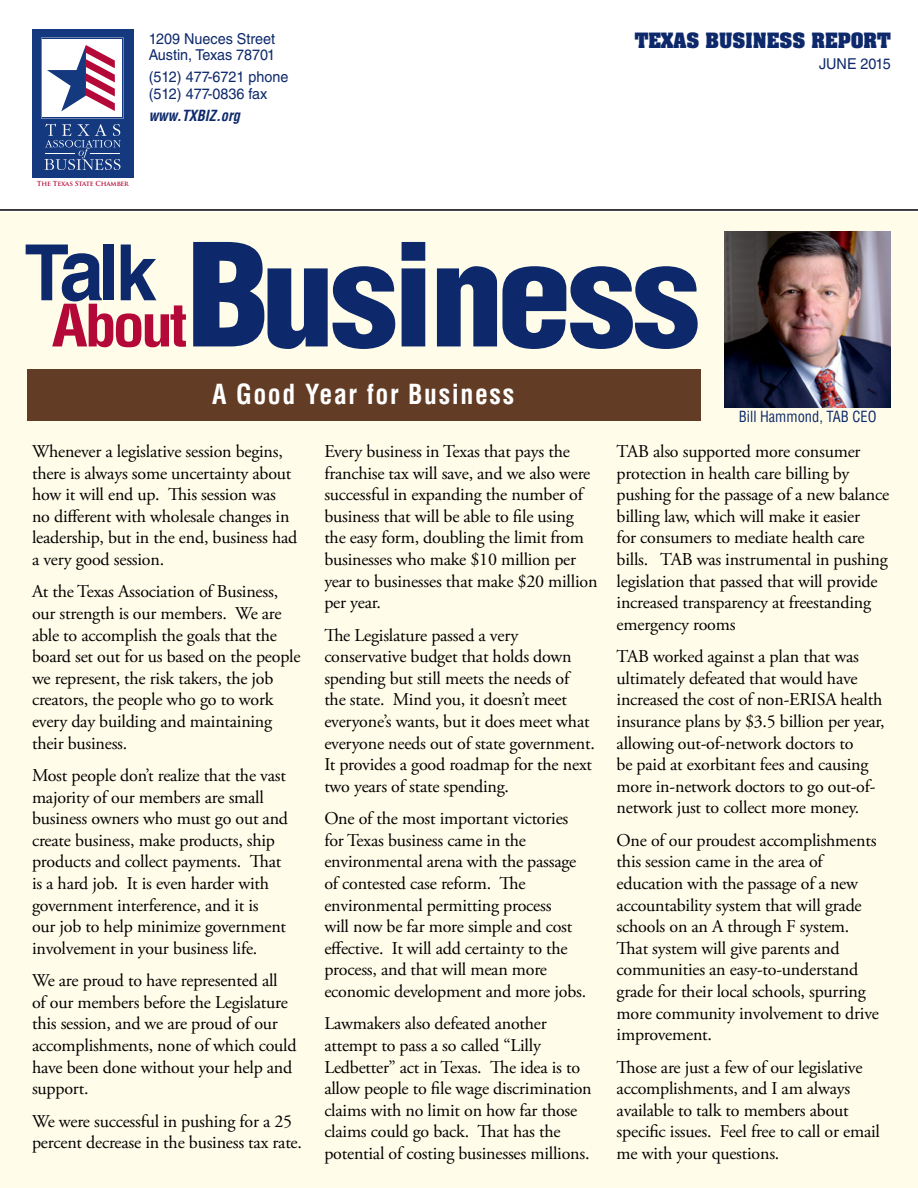
<style>
.page{position:relative;width:918px;height:1188px;background:#fff}
.page>*{position:absolute;margin:0;border:0;box-sizing:border-box;transform-origin:0 0}
.t1{font:900 condensed 139.35px "Helvetica LT Std";letter-spacing:-.03em;color:#0e296b;scale:1.07 1}
.t2{font:700 77.7px "Helvetica LT Std";color:#0e296b;scale:.93 1}
.t3{font:700 condensed 57px "Helvetica LT Std";letter-spacing:-.06em;color:#b30838;scale:1.14 1}
.t4{font:700 condensed 27px "Helvetica LT Std";letter-spacing:.06em;color:#fff;scale:.96 1}
.t5{font:18px/21.6px "Adobe Garamond Pro";letter-spacing:-.01em;color:#000}
.t6{font:700 18px "Aachen Std";color:#0e296b}
.t7{font:15px/16.5px "Helvetica LT Std";color:#0e296b;scale:.96 1}
.t8{font:condensed 15px "Helvetica LT Std";color:#0e296b;scale:.96 1}
.t9{font:italic 700 condensed 15px "Helvetica LT Std";color:#0e296b;scale:.96 1}
.t10{font:700 6.75px "Trajan Pro";letter-spacing:-.025em;color:#b30838}
.s1{font-size:86.1px}
</style>
<div class="page">
<div style="left:0;top:212px;width:918px;height:976px;background:#fffde9"></div>
<div style="left:27px;top:369px;width:673px;height:52px;background:#623c25"></div>
<hr style="left:0;top:209px;width:918px;height:2px;background:#000">
<img style="left:724px;top:231px;width:167px;height:176px">
<div style="left:32px;top:29px;width:102px;height:149px;background:#15397f"></div>
<svg style="left:41px;top:37px;width:83px;height:133px"></svg>
<p class="t7" style="left:149px;top:30px;width:133px">1209 Nueces Street<br>Austin, Texas 78701</p>
<p class="t7" style="left:149px;top:69px;width:147px">(512) 477-6721 phone (512) 477-0836 fax</p>
<p class="t9" style="left:149px;top:107px;width:97px">www.TXBIZ.org</p>
<p class="t10" style="left:37px;top:180px;width:93px">The Texas State Chamber</p>
<p class="t6" style="left:635px;top:28px;width:258px">TEXAS BUSINESS REPORT</p>
<p class="t7" style="left:819px;top:55px;width:76px">JUNE 2015</p>
<h1 class="t1" style="left:187px;top:207px;width:481px">Business</h1>
<h3 class="t4" style="left:212px;top:377px;width:316px">A Good Year for Business</h3>
<p class="t5" style="left:32px;top:441px;width:267px">Whenever a legislative session begins, there is always some uncertainty about how it will end up. This session was no different with wholesale changes in leadership, but in the end, business had a very good session.</p>
<p class="t5" style="left:32px;top:581px;width:270px">At the Texas Association of Business, our strength is our members. We are able to accomplish the goals that the board set out for us based on the people we represent, the risk takers, the job creators, the people who go to work every day building and maintaining their business.</p>
<p class="t5" style="left:32px;top:765px;width:258px">Most people don’t realize that the vast majority of our members are small business owners who must go out and create business, make products, ship products and collect payments. That is a hard job. It is even harder with government interference, and it is<br>our job to help minimize government involvement in your business life.</p>
<p class="t5" style="left:32px;top:970px;width:266px">We are proud to have represented all<br>of our members before the Legislature this session, and we are proud of our accomplishments, none of which could have been done without your help and support.</p>
<p class="t5" style="left:32px;top:1111px;width:272px">We were successful in pushing for a 25 percent decrease in the business tax rate.</p>
<h2 class="t2" style="left:25px;top:226px;width:143px">T<span class="s1">a</span>lk</h2>
<h3 class="t3" style="left:52px;top:290px;width:121px">About</h3>
<p class="t8" style="left:739px;top:407px;width:145px">Bill Hammond, TAB CEO</p>
<p class="t5" style="left:324px;top:441px;width:275px">Every business in Texas that pays the franchise tax will save, and we also were successful in expanding the number of business that will be able to file using the easy form, doubling the limit from businesses who make $10 million per year to businesses that make $20 million per year.</p>
<p class="t5" style="left:324px;top:625px;width:272px">The Legislature passed a very conservative budget that holds down spending but still meets the needs of the state. Mind you, it doesn’t meet everyone’s wants, but it does meet what everyone needs out of state government.<br>It provides a good roadmap for the next two years of state spending.</p>
<p class="t5" style="left:324px;top:808px;width:263px">One of the most important victories for Texas business came in the environmental arena with the passage of contested case reform. The environmental permitting process<br>will now be far more simple and cost effective. It will add certainty to the process, and that will mean more economic development and more jobs.</p>
<p class="t5" style="left:324px;top:1013px;width:269px">Lawmakers also defeated another attempt to pass a so called “Lilly Ledbetter” act in Texas. The idea is to allow people to file wage discrimination claims with no limit on how far those claims could go back. That has the potential of costing businesses millions.</p>
<p class="t5" style="left:617px;top:441px;width:274px">TAB also supported more consumer protection in health care billing by pushing for the passage of a new balance billing law, which will make it easier<br>for consumers to mediate health care bills. TAB was instrumental in pushing legislation that passed that will provide increased transparency at freestanding emergency rooms</p>
<p class="t5" style="left:617px;top:646px;width:270px">TAB worked against a plan that was ultimately defeated that would have increased the cost of non-ERISA health insurance plans by $3.5 billion per year, allowing out-of-network doctors to<br>be paid at exorbitant fees and causing more in-network doctors to go out-of&shy;network just to collect more money.</p>
<p class="t5" style="left:617px;top:830px;width:264px">One of our proudest accomplishments this session came in the area of education with the passage of a new accountability system that will grade schools on an A through F system.<br>That system will give parents and communities an easy-to-understand grade for their local schools, spurring more community involvement to drive improvement.</p>
<p class="t5" style="left:617px;top:1057px;width:265px">Those are just a few of our legislative accomplishments, and I am always available to talk to members about specific issues. Feel free to call or email me with your questions.</p>
</div>
